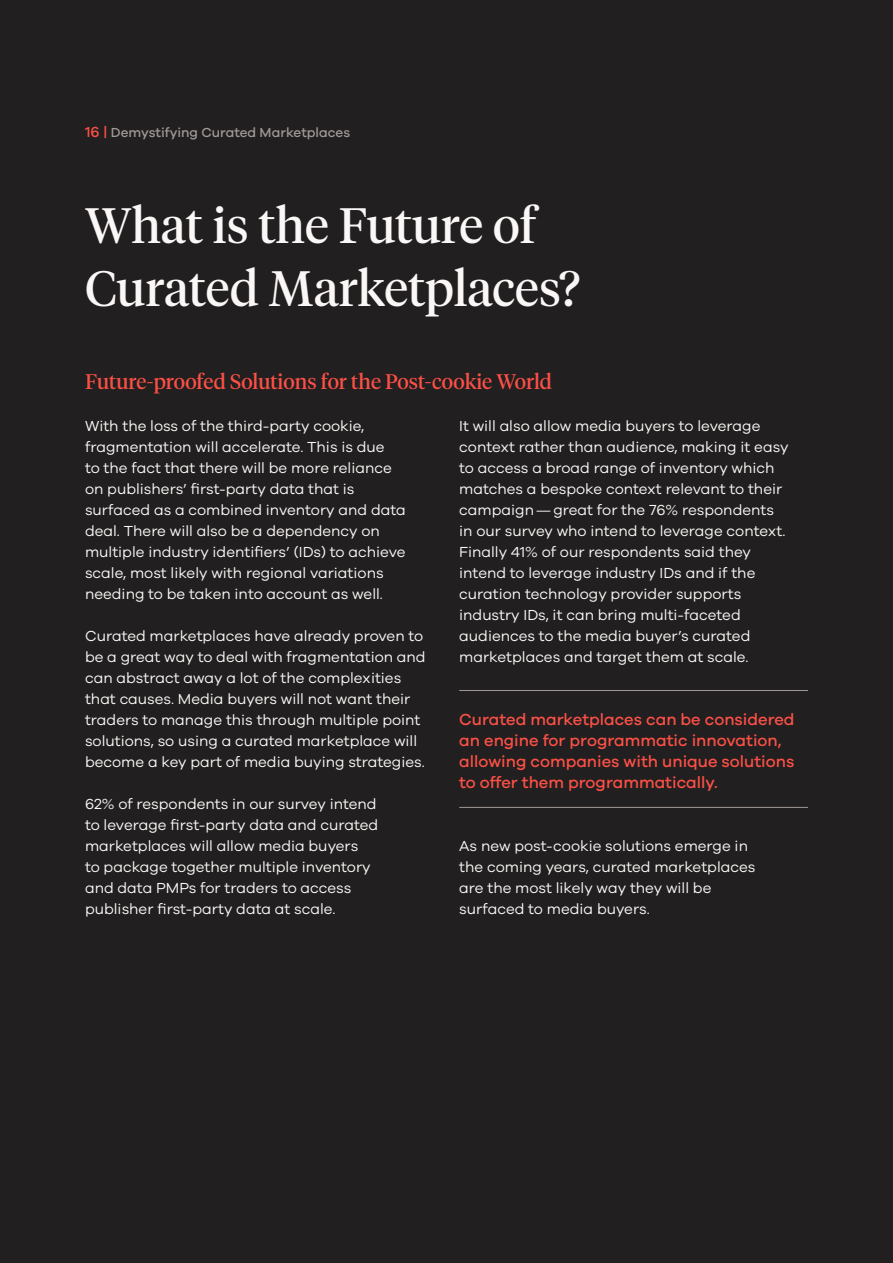
<style>
.page{position:relative;width:893px;height:1263px;background:#211f1f}
.page>*{position:absolute;margin:0;border:0;box-sizing:border-box;transform-origin:0 0}
.t1{font:49.5px/63px "Tiempos Headline";color:#fcf7f7}
.t2{font:21px "Tiempos Headline";color:#fc5047}
.t3{font:500 16.5px/21px "Galano Grotesque";color:#fc5047}
.t4{font:15px/21px "Galano Grotesque";color:#fcf7f7}
.t5{font:500 13.5px "Galano Grotesque";color:#a19897}
.s1{font-size:15px;color:#fc5047}
</style>
<div class="page">
<hr style="left:459px;top:690px;width:349px;height:1px;background:#a19897">
<hr style="left:459px;top:807px;width:349px;height:1px;background:#a19897">
<p class="t5" style="left:85px;top:125px;width:267px"><span class="s1">16 |</span> Demystifying Curated Marketplaces</p>
<h1 class="t1" style="left:85px;top:191px;width:497px">What is the Future of<br>Curated Marketplaces?</h1>
<h2 class="t2" style="left:85px;top:367px;width:469px">Future-proofed Solutions for the Post-cookie World</h2>
<p class="t4" style="left:85px;top:415px;width:322px">With the loss of the third-party cookie, fragmentation will accelerate. This is due<br>to the fact that there will be more reliance on publishers’ first-party data that is surfaced as a combined inventory and data deal. There will also be a dependency on multiple industry identifiers’ (IDs) to achieve scale, most likely with regional variations needing to be taken into account as well.</p>
<p class="t4" style="left:85px;top:625px;width:342px">Curated marketplaces have already proven to be a great way to deal with fragmentation and can abstract away a lot of the complexities that causes. Media buyers will not want their traders to manage this through multiple point solutions, so using a curated marketplace will become a key part of media buying strategies.</p>
<p class="t4" style="left:85px;top:793px;width:295px">62% of respondents in our survey intend to leverage first-party data and curated marketplaces will allow media buyers<br>to package together multiple inventory and data PMPs for traders to access publisher first-party data at scale.</p>
<p class="t4" style="left:459px;top:415px;width:331px">It will also allow media buyers to leverage context rather than audience, making it easy to access a broad range of inventory which matches a bespoke context relevant to their campaign—great for the 76% respondents in our survey who intend to leverage context.<br>Finally 41% of our respondents said they intend to leverage industry IDs and if the curation technology provider supports industry IDs, it can bring multi-faceted audiences to the media buyer’s curated marketplaces and target them at scale.</p>
<p class="t3" style="left:459px;top:708px;width:337px">Curated marketplaces can be considered an engine for programmatic innovation, allowing companies with unique solutions to offer them programmatically.</p>
<p class="t4" style="left:459px;top:835px;width:298px">As new post-cookie solutions emerge in the coming years, curated marketplaces are the most likely way they will be surfaced to media buyers.</p>
</div>
